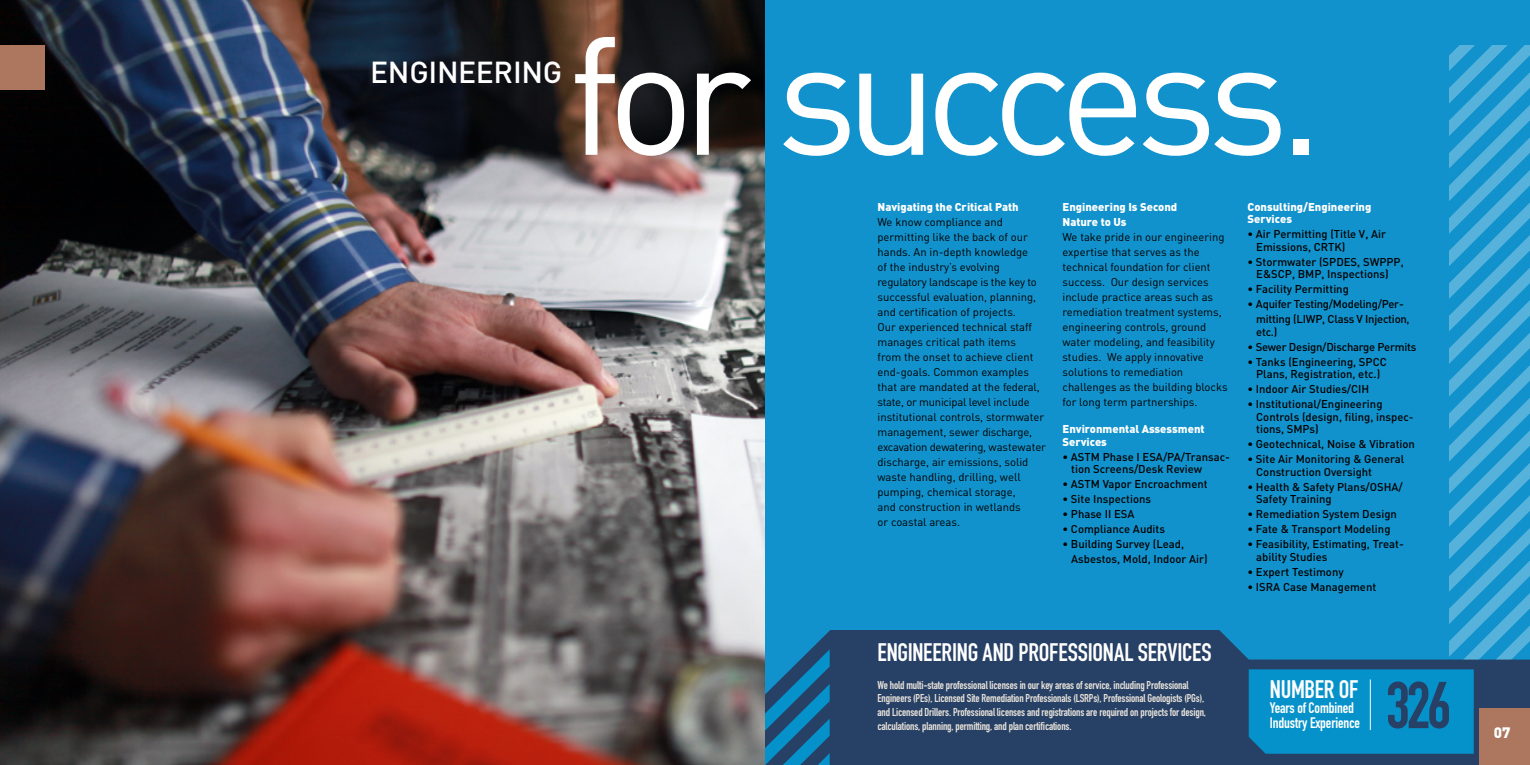
<style>
.page{position:relative;width:1530px;height:765px;background:#fff}
.page>*{position:absolute;margin:0;border:0;box-sizing:border-box;transform-origin:0 0}
.t1{font:165px "DIN Pro";letter-spacing:-.075em;color:#fff}
.t2{font:700 65px "DIN Condensed";color:#274065}
.t3{font:500 30px "DIN Pro";letter-spacing:-.015em;color:#fff}
.t4{font:700 25px "DIN Condensed";letter-spacing:-.01em;color:#fff}
.t5{font:700 15px/15px "DIN Condensed";letter-spacing:-.01em;color:#fff}
.t6{font:900 15px "DIN Pro";color:#fff}
.t7{font:11.25px/15px "DIN Pro";color:#000}
.t8{font:500 11.25px/12.5px "DIN Pro";color:#000}
.t9{font:700 11.25px/13.8px "DIN Condensed";letter-spacing:-.01em;color:#e9e4db}
.t10{font:900 11.25px/12.5px "DIN Pro";color:#fff}
.t11{font:500 11.25px/15px "DIN Pro";letter-spacing:-.02em;color:#000}
</style>
<div class="page">
<div style="left:765px;top:0;width:765px;height:765px;background:#1192cc"></div>
<img style="left:0;top:0;width:765px;height:765px">
<div style="left:811px;top:630px;width:669px;height:135px;background:#274065"></div>
<svg style="left:765px;top:649px;width:65px;height:116px"></svg>
<div style="left:1480px;top:709px;width:50px;height:56px;background:#ad775f"></div>
<svg style="left:1249px;top:45px;width:281px;height:709px"></svg>
<hr style="left:1370px;top:679px;width:1px;height:51px;background:#fff">
<div style="left:0;top:45px;width:45px;height:45px;background:#ad775f"></div>
<h3 class="t3" style="left:370px;top:52px;width:194px">ENGINEERING</h3>
<h1 class="t1" style="left:568px;top:-17px;width:756px">for success.</h1>
<p class="t10" style="left:878px;top:200px;width:143px">Navigating the Critical Path</p>
<p class="t7" style="left:878px;top:214px;width:170px">We know compliance and permitting like the back of our hands. An in-depth knowledge<br>of the industry’s evolving regulatory landscape is the key to successful evaluation, planning, and certification of projects.<br>Our experienced technical staff manages critical path items<br>from the onset to achieve client end-goals. Common examples that are mandated at the federal, state, or municipal level include institutional controls, stormwater management, sewer discharge, excavation dewatering, wastewater discharge, air emissions, solid waste handling, drilling, well pumping, chemical storage,<br>and construction in wetlands<br>or coastal areas.</p>
<p class="t10" style="left:1062px;top:199px;width:116px;line-height:15px">Engineering Is Second<br>Nature to Us</p>
<p class="t7" style="left:1062px;top:229px;width:167px">We take pride in our engineering expertise that serves as the technical foundation for client success. Our design services include practice areas such as remediation treatment systems, engineering controls, ground water modeling, and feasibility studies. We apply innovative solutions to remediation challenges as the building blocks for long term partnerships.</p>
<p class="t10" style="left:1062px;top:423px;width:144px">Environmental Assessment<br>Services</p>
<p class="t8" style="left:1071px;top:450px;width:160px;text-indent:-9px">• ASTM Phase I ESA/PA/Transac&shy;tion Screens/Desk Review</p>
<p class="t8" style="left:1062px;top:478px;width:147px">• ASTM Vapor Encroachment</p>
<p class="t8" style="left:1062px;top:493px;width:90px">• Site Inspections</p>
<p class="t8" style="left:1062px;top:508px;width:74px">• Phase II ESA</p>
<p class="t8" style="left:1062px;top:523px;width:104px">• Compliance Audits</p>
<p class="t8" style="left:1071px;top:536px;width:138px;line-height:15px;text-indent:-9px">• Building Survey (Lead,<br>Asbestos, Mold, Indoor Air)</p>
<p class="t10" style="left:1248px;top:200px;width:125px">Consulting/Engineering<br>Services</p>
<p class="t8" style="left:1256px;top:228px;width:131px;text-indent:-9px">• Air Permitting (Title V, Air<br>Emissions, CRTK)</p>
<p class="t8" style="left:1248px;top:255px;width:158px;text-align:center">• Stormwater (SPDES, SWPPP,<br>E&amp;SCP, BMP, Inspections)</p>
<p class="t8" style="left:1248px;top:283px;width:103px">• Facility Permitting</p>
<p class="t11" style="left:1256px;top:296px;width:155px;text-indent:-9px">• Aquifer Testing/Modeling/Per&shy;mitting (LIWP, Class V Injection,</p>
<p class="t8" style="left:1256px;top:325px;width:23px">etc.)</p>
<p class="t11" style="left:1248px;top:339px;width:170px">• Sewer Design/Discharge Permits</p>
<p class="t8" style="left:1248px;top:355px;width:141px;text-align:center">• Tanks (Engineering, SPCC<br>Plans, Registration, etc.)</p>
<p class="t8" style="left:1248px;top:383px;width:123px">• Indoor Air Studies/CIH</p>
<p class="t8" style="left:1256px;top:398px;width:159px;text-indent:-9px">• Institutional/Engineering<br>Controls (design, filing, inspec&shy;tions, SMPs)</p>
<p class="t8" style="left:1248px;top:438px;width:169px">• Geotechnical, Noise &amp; Vibration</p>
<p class="t8" style="left:1256px;top:453px;width:150px;text-indent:-9px">• Site Air Monitoring &amp; General<br>Construction Oversight</p>
<p class="t8" style="left:1256px;top:480px;width:148px;text-indent:-9px">• Health &amp; Safety Plans/OSHA/<br>Safety Training</p>
<p class="t8" style="left:1248px;top:508px;width:151px">• Remediation System Design</p>
<p class="t8" style="left:1248px;top:523px;width:145px">• Fate &amp; Transport Modeling</p>
<p class="t8" style="left:1256px;top:538px;width:149px;text-indent:-9px">• Feasibility, Estimating, Treat&shy;ability Studies</p>
<p class="t8" style="left:1248px;top:565px;width:98px">• Expert Testimony</p>
<p class="t8" style="left:1248px;top:580px;width:130px">• ISRA Case Management</p>
<h3 class="t4" style="left:878px;top:636px;width:336px">ENGINEERING AND PROFESSIONAL SERVICES</h3>
<p class="t9" style="left:878px;top:678px;width:330px">We hold multi-state professional licenses in our key areas of service, including Professional Engineers (PEs), Licensed Site Remediation Professionals (LSRPs), Professional Geologists (PGs), and Licensed Drillers. Professional licenses and registrations are required on projects for design, calculations, planning, permitting, and plan certifications.</p>
<h2 class="t2" style="left:1386px;top:662px;width:67px">326</h2>
<h3 class="t4" style="left:1270px;top:673px;width:90px">NUMBER OF</h3>
<h3 class="t5" style="left:1270px;top:701px;width:92px">Years of Combined<br>Industry Experience</h3>
<h3 class="t6" style="left:1494px;top:722px;width:18px">07</h3>
</div>
